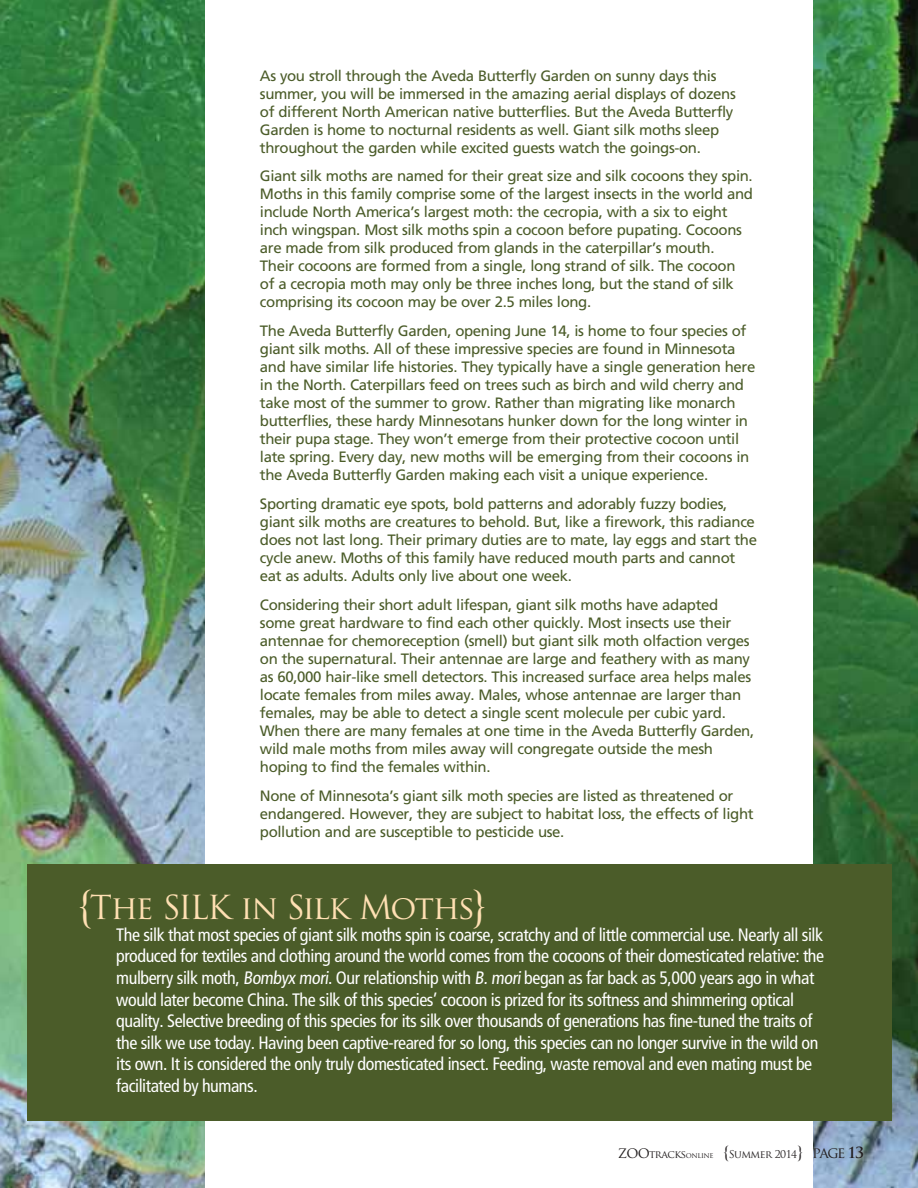
<style>
.page{position:relative;width:918px;height:1188px;background:#fff}
.page>*{position:absolute;margin:0;border:0;box-sizing:border-box;transform-origin:0 0}
.t1{font:32.25px "Trajan Pro";letter-spacing:-.06em;color:#ffe0b3}
.t2{font:condensed 18px/21.6px "Frutiger";letter-spacing:-.025em;color:#fff}
.t3{font:15px/18px "Frutiger";letter-spacing:-.025em;color:#4b5c29}
.t4{font:10.5px "Trajan Pro";letter-spacing:-.05em;color:#231f20}
.s1{font-size:45px}
.s2{font-size:15px}
.s3{font-size:7.5px}
.s4{font-size:18px}
.s5{font-weight:700;font-size:15px}
</style>
<div class="page">
<img style="left:0;top:0;width:918px;height:1188px">
<div style="left:205px;top:0;width:608px;height:1188px;background:#fff"></div>
<div style="left:27px;top:864px;width:864px;height:257px;background:#4b5c29"></div>
<p class="t3" style="left:260px;top:67px;width:477px">As you stroll through the Aveda Butterfly Garden on sunny days this summer, you will be immersed in the amazing aerial displays of dozens of different North American native butterflies. But the Aveda Butterfly Garden is home to nocturnal residents as well. Giant silk moths sleep throughout the garden while excited guests watch the goings-on.</p>
<p class="t3" style="left:260px;top:168px;width:495px">Giant silk moths are named for their great size and silk cocoons they spin.<br>Moths in this family comprise some of the largest insects in the world and include North America’s largest moth: the cecropia, with a six to eight inch wingspan. Most silk moths spin a cocoon before pupating. Cocoons are made from silk produced from glands in the caterpillar’s mouth.<br>Their cocoons are formed from a single, long strand of silk. The cocoon of a cecropia moth may only be three inches long, but the stand of silk comprising its cocoon may be over 2.5 miles long.</p>
<p class="t3" style="left:260px;top:323px;width:497px">The Aveda Butterfly Garden, opening June 14, is home to four species of giant silk moths. All of these impressive species are found in Minnesota and have similar life histories. They typically have a single generation here in the North. Caterpillars feed on trees such as birch and wild cherry and take most of the summer to grow. Rather than migrating like monarch butterflies, these hardy Minnesotans hunker down for the long winter in their pupa stage. They won’t emerge from their protective cocoon until late spring. Every day, new moths will be emerging from their cocoons in the Aveda Butterfly Garden making each visit a unique experience.</p>
<p class="t3" style="left:260px;top:496px;width:499px">Sporting dramatic eye spots, bold patterns and adorably fuzzy bodies, giant silk moths are creatures to behold. But, like a firework, this radiance does not last long. Their primary duties are to mate, lay eggs and start the cycle anew. Moths of this family have reduced mouth parts and cannot eat as adults. Adults only live about one week.</p>
<p class="t3" style="left:260px;top:597px;width:496px">Considering their short adult lifespan, giant silk moths have adapted some great hardware to find each other quickly. Most insects use their antennae for chemoreception (smell) but giant silk moth olfaction verges on the supernatural. Their antennae are large and feathery with as many as 60,000 hair-like smell detectors. This increased surface area helps males locate females from miles away. Males, whose antennae are larger than females, may be able to detect a single scent molecule per cubic yard.<br>When there are many females at one time in the Aveda Butterfly Garden, wild male moths from miles away will congregate outside the mesh hoping to find the females within.</p>
<p class="t3" style="left:260px;top:787px;width:495px">None of Minnesota’s giant silk moth species are listed as threatened or endangered. However, they are subject to habitat loss, the effects of light pollution and are susceptible to pesticide use.</p>
<h1 class="t1" style="left:78px;top:889px;width:411px"><span class="s1">{</span>The SILK in Silk Moths<span class="s1">}</span></h1>
<p class="t2" style="left:116px;top:925px;width:709px">The silk that most species of giant silk moths spin is coarse, scratchy and of little commercial use. Nearly all silk produced for textiles and clothing around the world comes from the cocoons of their domesticated relative: the mulberry silk moth, Bombyx mori. Our relationship with B. mori began as far back as 5,000 years ago in what would later become China. The silk of this species’ cocoon is prized for its softness and shimmering optical quality. Selective breeding of this species for its silk over thousands of generations has fine-tuned the traits of the silk we use today. Having been captive-reared for so long, this species can no longer survive in the wild on its own. It is considered the only truly domesticated insect. Feeding, waste removal and even mating must be facilitated by humans.</p>
<p class="t4" style="left:618px;top:1148px;width:97px"><span class="s2">zoo</span>tracks<span class="s3">online</span></p>
<p class="t4" style="left:723px;top:1148px;width:142px"><span class="s4">{</span>Summer 2014<span class="s4">}</span> <span class="s2">page</span> <span class="s5">13</span></p>
</div>
